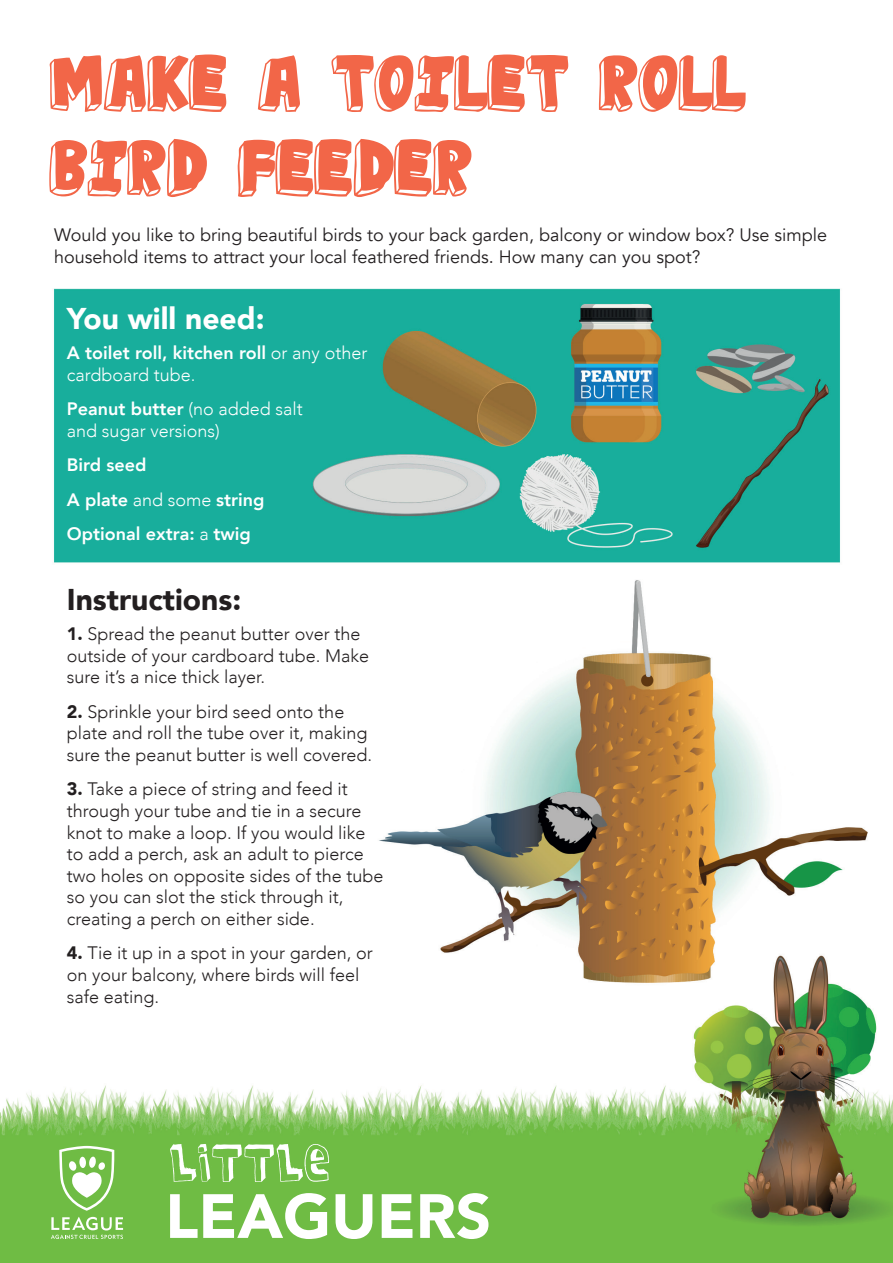
<style>
.page{position:relative;width:893px;height:1263px;background:#fff}
.page>*{position:absolute;margin:0;border:0;box-sizing:border-box;transform-origin:0 0}
.t1{font:800 70.5px/84.6px "Jabjai";color:#f26648}
.t2{font:900 30px "Avenir";color:#231f20}
.t3{font:900 30px "Avenir";color:#fff}
.t4{font:300 18px/21.6px "Avenir";color:#231f20}
.t5{font:18px/21.6px "Avenir";color:#231f20}
.t6{font:300 18px/21.6px "Avenir";color:#fff}
.t7{font:800 18px/34.3px "Avenir";color:#fff}
.s1{font-weight:800}
.s2{font-weight:300}
.s3{font-weight:900}
</style>
<div class="page">
<img style="left:0;top:288px;width:893px;height:975px">
<svg style="left:170px;top:1193px;width:318px;height:46px"></svg>
<svg style="left:170px;top:1143px;width:159px;height:39px"></svg>
<svg style="left:51px;top:1217px;width:72px;height:22px;background:#98cf79"></svg>
<svg style="left:59px;top:1146px;width:55px;height:65px"></svg>
<h1 class="t1" style="left:50px;top:44px;width:697px">MAKE A TOILET ROLL<br>BIRD FEEDER</h1>
<p class="t5" style="left:54px;top:224px;width:775px">Would you like to bring beautiful birds to your back garden, balcony or window box? Use simple household items to attract your local feathered friends. How many can you spot?</p>
<h2 class="t3" style="left:67px;top:293px;width:199px">You will need:</h2>
<p class="t6" style="left:67px;top:342px;width:302px"><span class="s1">A toilet roll, kitchen roll</span> or any other cardboard tube.</p>
<p class="t6" style="left:67px;top:398px;width:238px"><span class="s1">Peanut butter</span> (no added salt and sugar versions)</p>
<p class="t7" style="left:67px;top:448px;width:199px">Bird seed<br>A plate <span class="s2">and some</span> string<br>Optional extra: <span class="s2">a</span> twig</p>
<h2 class="t2" style="left:67px;top:574px;width:176px">Instructions:</h2>
<p class="t4" style="left:67px;top:623px;width:304px"><span class="s3">1.</span> Spread the peanut butter over the outside of your cardboard tube. Make sure it’s a nice thick layer.</p>
<p class="t4" style="left:67px;top:701px;width:307px"><span class="s3">2.</span> Sprinkle your bird seed onto the plate and roll the tube over it, making sure the peanut butter is well covered.</p>
<p class="t4" style="left:67px;top:778px;width:318px"><span class="s3">3.</span> Take a piece of string and feed it through your tube and tie in a secure knot to make a loop. If you would like to add a perch, ask an adult to pierce two holes on opposite sides of the tube so you can slot the stick through it, creating a perch on either side.</p>
<p class="t4" style="left:67px;top:942px;width:307px"><span class="s3">4.</span> Tie it up in a spot in your garden, or on your balcony, where birds will feel safe eating.</p>
</div>
